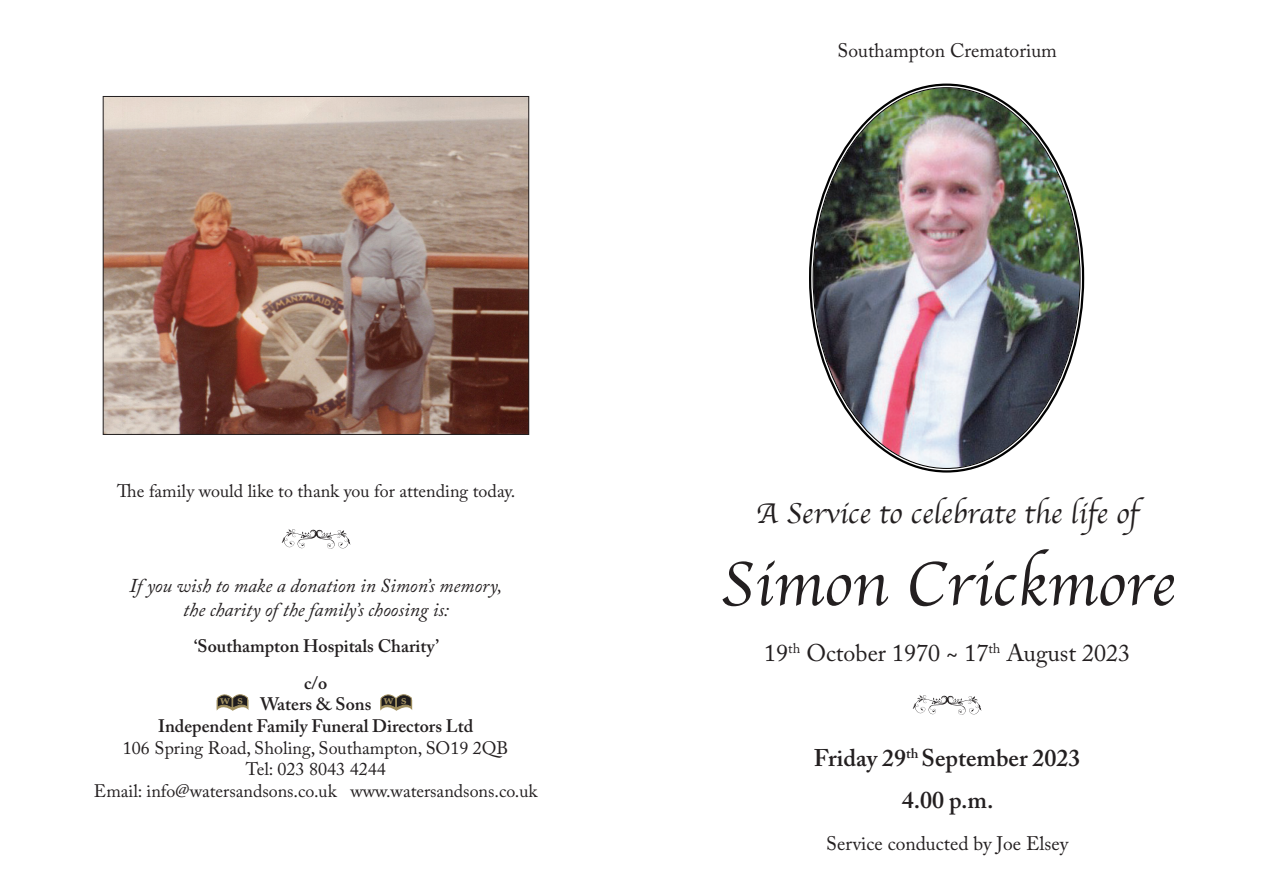
<style>
.page{position:relative;width:1263px;height:893px;background:#fff}
.page>*{position:absolute;margin:0;border:0;box-sizing:border-box;transform-origin:0 0}
.t1{font:64.5px "Apple Chancery";color:#231f20}
.t2{font:30px "Apple Chancery";color:#231f20}
.t3{font:600 24px "Adobe Caslon Pro";color:#231f20}
.t4{font:24px "Adobe Caslon Pro";color:#231f20}
.t5{font:italic 19.5px "Adobe Caslon Pro";color:#231f20}
.t6{font:19.5px "Adobe Caslon Pro";color:#231f20}
.t7{font:18px "Adobe Caslon Pro";color:#231f20}
.t8{font:600 18px "Adobe Caslon Pro";color:#231f20}
.t9{font:700 12.45px "Palatino";color:#a29161}
</style>
<div class="page">
<img style="left:912px;top:695px;width:70px;height:20px">
<img style="left:281px;top:529px;width:70px;height:20px">
<svg style="left:380px;top:694px;width:32px;height:17px"></svg>
<svg style="left:217px;top:694px;width:31px;height:17px"></svg>
<img style="left:811px;top:86px;width:271px;height:384px">
<img style="left:105px;top:98px;width:422px;height:335px">
<div style="left:103px;top:96px;width:426px;height:339px;border:1px solid #231f20"></div>
<p class="t7" style="left:117px;top:480px;width:400px">The family would like to thank you for attending today.</p>
<p class="t5" style="left:130px;top:574px;width:374px">If you wish to make a donation in Simon’s memory,</p>
<p class="t5" style="left:183px;top:597px;width:267px">the charity of the family’s choosing is:</p>
<p class="t8" style="left:194px;top:635px;width:246px">‘Southampton Hospitals Charity’</p>
<p class="t8" style="left:304px;top:672px;width:25px">c/o</p>
<p class="t8" style="left:260px;top:694px;width:113px">Waters &amp; Sons</p>
<p class="t8" style="left:158px;top:715px;width:317px">Independent Family Funeral Directors Ltd</p>
<p class="t7" style="left:123px;top:737px;width:387px">106 Spring Road, Sholing, Southampton, SO19 2QB</p>
<p class="t7" style="left:246px;top:758px;width:141px">Tel: 023 8043 4244</p>
<p class="t7" style="left:94px;top:780px;width:445px">Email: info@watersandsons.co.uk www.watersandsons.co.uk</p>
<p class="t9" style="left:220px;top:692px;width:25px">w s</p>
<p class="t9" style="left:384px;top:692px;width:25px">w s</p>
<p class="t6" style="left:837px;top:39px;width:221px">Southampton Crematorium</p>
<p class="t2" style="left:756px;top:489px;width:383px">A Service to celebrate the life of</p>
<p class="t1" style="left:720px;top:533px;width:456px">Simon Crickmore</p>
<p class="t4" style="left:764px;top:638px;width:367px">19<sup>th</sup> October 1970 ~ 17<sup>th</sup> August 2023</p>
<p class="t3" style="left:814px;top:743px;width:268px">Friday 29<sup>th</sup> September 2023</p>
<p class="t3" style="left:902px;top:785px;width:93px">4.00 p.m.</p>
<p class="t6" style="left:826px;top:832px;width:244px">Service conducted by Joe Elsey</p>
</div>
